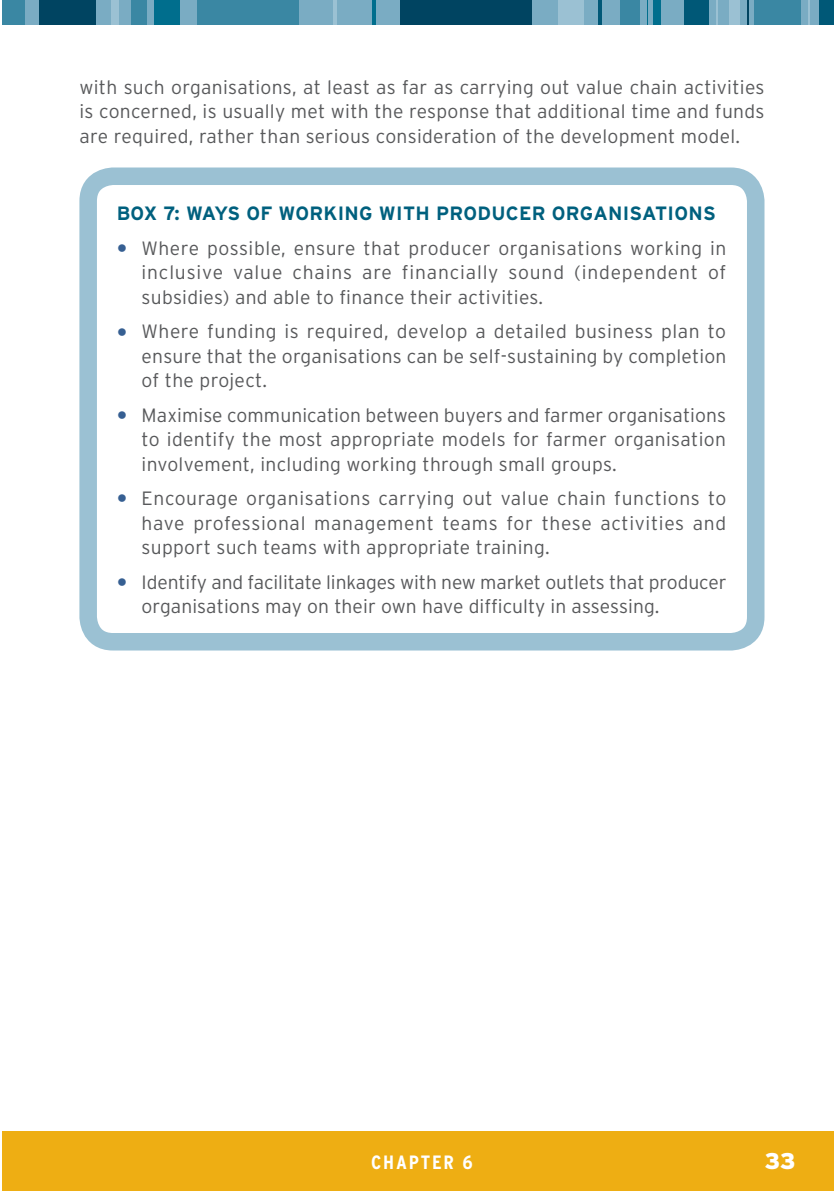
<style>
.page{position:relative;width:834px;height:1191px;background:#fff}
.page>*{position:absolute;margin:0;border:0;box-sizing:border-box;transform-origin:0 0}
.t1{font:900 22.75px "Interstate";color:#fff}
.t2{font:300 19.25px/24.5px "Interstate";letter-spacing:.01em;color:#58595b;text-align:justify}
.t3{font:700 19.25px "Interstate";letter-spacing:.015em;color:#00607e}
.t4{font:700 condensed 19.25px "Interstate";letter-spacing:.09em;color:#fff;scale:1.06 1}
.s1{font-family:"Arial";font-weight:400;font-size:17.5px;color:#365f92}
</style>
<div class="page">
<div style="left:2px;top:0;width:831px;height:25px;background:#7aacc3"></div>
<div style="left:39px;top:0;width:56px;height:25px;background:#004461"></div>
<div style="left:400px;top:0;width:131px;height:25px;background:#004461"></div>
<div style="left:2px;top:0;width:23px;height:25px;background:#3a87a3"></div>
<div style="left:112px;top:0;width:7px;height:25px;background:#9bc1d3"></div>
<hr style="left:333px;top:0;width:4px;height:25px;background:#9bc1d3">
<hr style="left:372px;top:0;width:4px;height:25px;background:#006e8d">
<hr style="left:598px;top:0;width:4px;height:25px;background:#005877">
<div style="left:154px;top:0;width:25px;height:25px;background:#006e8d"></div>
<div style="left:558px;top:0;width:25px;height:25px;background:#9bc1d3"></div>
<div style="left:197px;top:0;width:102px;height:25px;background:#3a87a3"></div>
<div style="left:132px;top:0;width:15px;height:25px;background:#3a87a3"></div>
<div style="left:818px;top:0;width:15px;height:25px;background:#005877"></div>
<div style="left:753px;top:0;width:47px;height:25px;background:#3a87a3"></div>
<div style="left:729px;top:0;width:10px;height:25px;background:#9bc1d3"></div>
<div style="left:683px;top:0;width:25px;height:25px;background:#005877"></div>
<div style="left:653px;top:0;width:8px;height:25px;background:#006e8d"></div>
<div style="left:620px;top:0;width:20px;height:25px;background:#3a87a3"></div>
<svg style="left:647px;top:0;width:1px;height:25px"></svg>
<hr style="left:807px;top:0;width:2px;height:25px;background:#9bc1d3">
<hr style="left:716px;top:0;width:2px;height:25px;background:#9bc1d3">
<hr style="left:747px;top:0;width:2px;height:25px;background:#004461">
<div style="left:2px;top:1130px;width:831px;height:61px;background:#eeae13"></div>
<div style="left:79px;top:167px;width:685px;height:483px;border:18px solid #9bc1d3;border-radius:25px"></div>
<p class="t2" style="left:79px;top:75px;width:686px">with such organisations, at least as far as carrying out value chain activities is concerned, is usually met with the response that additional time and funds are required, rather than serious consideration of the development model.</p>
<p class="t3" style="left:117px;top:203px;width:600px">BOX 7: WAYS OF WORKING WITH PRODUCER ORGANISATIONS</p>
<p class="t2" style="left:142px;top:236px;width:586px;text-indent:-25px"><span class="s1">●</span> Where possible, ensure that producer organisations working in inclusive value chains are financially sound (independent of subsidies) and able to finance their activities.</p>
<p class="t2" style="left:142px;top:319px;width:586px;text-indent:-25px"><span class="s1">●</span> Where funding is required, develop a detailed business plan to ensure that the organisations can be self-sustaining by completion of the project.</p>
<p class="t2" style="left:142px;top:402px;width:586px;text-indent:-25px"><span class="s1">●</span> Maximise communication between buyers and farmer organisations to identify the most appropriate models for farmer organisation involvement, including working through small groups.</p>
<p class="t2" style="left:142px;top:486px;width:586px;text-indent:-25px"><span class="s1">●</span> Encourage organisations carrying out value chain functions to have professional management teams for these activities and support such teams with appropriate training.</p>
<p class="t2" style="left:142px;top:569px;width:586px;text-indent:-25px"><span class="s1">●</span> Identify and facilitate linkages with new market outlets that producer organisations may on their own have difficulty in assessing.</p>
<p class="t4" style="left:371px;top:1151px;width:97px">CHAPTER 6</p>
<p class="t1" style="left:764px;top:1147px;width:32px">33</p>
</div>
